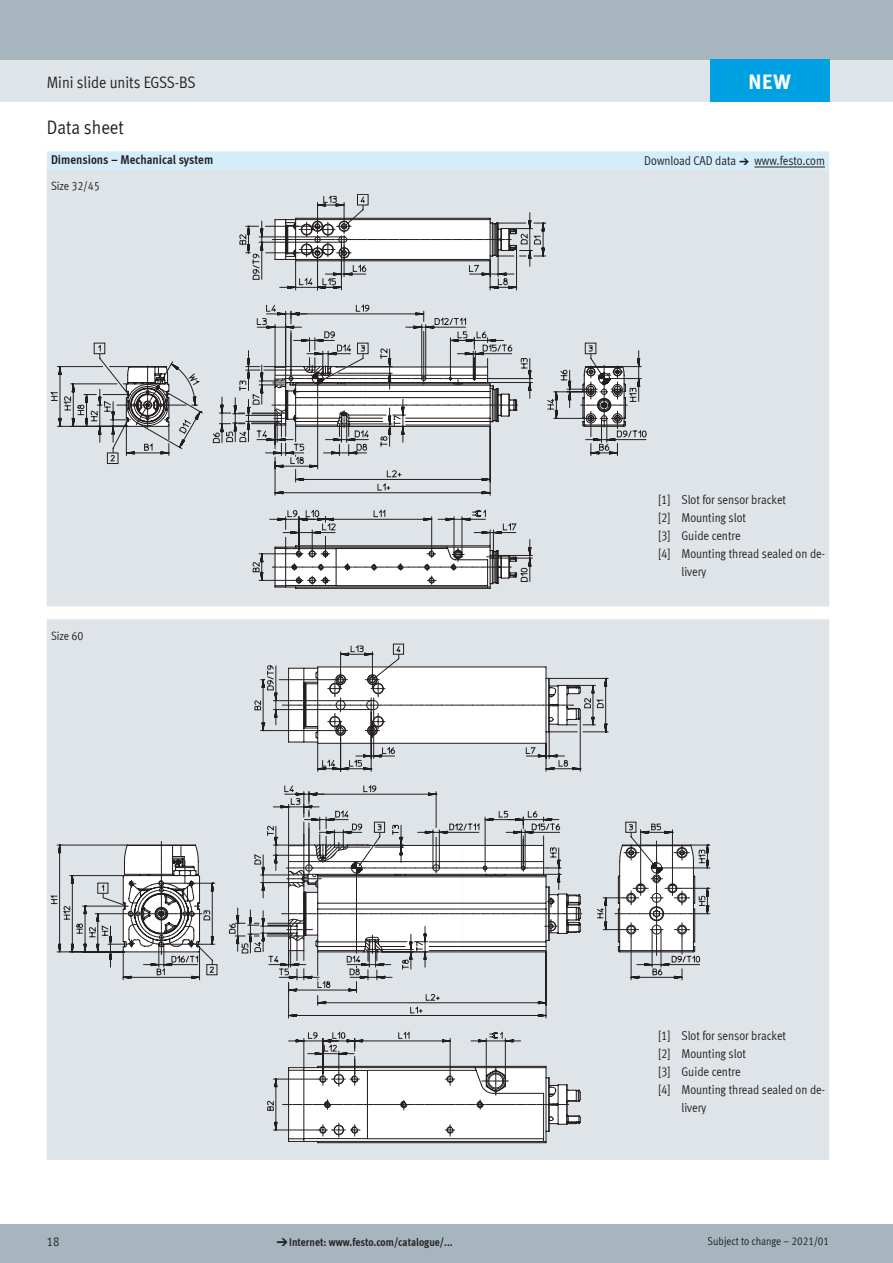
<style>
.page{position:relative;width:893px;height:1263px;background:#fff}
.page>*{position:absolute;margin:0;border:0;box-sizing:border-box;transform-origin:0 0}
.t1{font:700 21px "Meta Plus LF";color:#fff}
.FES_title_section{font:19.5px "Meta Cond LF";color:#231f20}
.FES_title_family{font:16.5px "Meta Cond LF";letter-spacing:-.005em;color:#231f20}
.FES_head_2_text_righ{font:12.75px/18px "Meta Cond LF";color:#231f20}
.FES_head_1_text{font:700 12.75px "Meta Cond LF";color:#231f20}
.t2{font:12px "Meta Cond LF";color:#231f20}
.t3{font:700 11.25px "Meta Cond LF";color:#231f20}
.t4{font:11.25px "Meta Cond LF";color:#231f20}
.s1{font-family:"Meto Pict 182"}
.s2{font-family:"Meto Pict 182";font-weight:400}
</style>
<div class="page">
<div style="left:0;top:1225px;width:893px;height:38px;background:#a7b6be"></div>
<div style="left:0;top:60px;width:893px;height:42px;background:#dfe4e8"></div>
<div style="left:0;top:0;width:893px;height:60px;background:#a7b6be"></div>
<svg style="left:47px;top:151px;width:782px;height:19px"></svg>
<div style="left:47px;top:170px;width:782px;height:436px;background:#dfe4e8"></div>
<hr style="left:754px;top:167px;width:71px;height:1px;background:#231f20">
<svg style="left:252px;top:509px;width:281px;height:80px"></svg>
<svg style="left:239px;top:194px;width:307px;height:96px"></svg>
<svg style="left:50px;top:342px;width:153px;height:122px"></svg>
<svg style="left:547px;top:342px;width:100px;height:114px"></svg>
<svg style="left:219px;top:311px;width:314px;height:185px"></svg>
<svg style="left:212px;top:304px;width:316px;height:187px"></svg>
<div style="left:47px;top:619px;width:782px;height:541px;background:#dfe4e8"></div>
<svg style="left:254px;top:644px;width:354px;height:128px"></svg>
<svg style="left:50px;top:841px;width:168px;height:139px"></svg>
<svg style="left:273px;top:1013px;width:281px;height:5px"></svg>
<svg style="left:229px;top:784px;width:352px;height:229px"></svg>
<svg style="left:235px;top:791px;width:347px;height:189px"></svg>
<svg style="left:596px;top:821px;width:114px;height:159px"></svg>
<svg style="left:267px;top:1031px;width:315px;height:113px"></svg>
<div style="left:710px;top:60px;width:119px;height:42px;background:#00a1e3"></div>
<p class="t1" style="left:748px;top:68px;width:44px">NEW</p>
<p class="FES_title_family" style="left:47px;top:72px;width:150px">Mini slide units EGSS-BS</p>
<p class="FES_title_section" style="left:47px;top:116px;width:79px">Data sheet</p>
<p class="FES_head_1_text" style="left:51px;top:151px;width:164px">Dimensions – Mechanical system</p>
<p class="FES_head_2_text_righ" style="left:644px;top:151px;width:182px">Download CAD data <span class="s1">a</span> www.festo.com</p>
<p class="t2" style="left:51px;top:178px;width:50px">Size 32/45</p>
<p class="t2" style="left:51px;top:628px;width:34px">Size 60</p>
<p class="FES_head_2_text_righ" style="left:658px;top:490px;width:130px">[1] Slot for sensor bracket</p>
<p class="FES_head_2_text_righ" style="left:658px;top:508px;width:89px">[2] Mounting slot</p>
<p class="FES_head_2_text_righ" style="left:658px;top:526px;width:84px">[3] Guide centre</p>
<p class="FES_head_2_text_righ" style="left:681px;top:544px;width:145px;text-indent:-23px">[4] Mounting thread sealed on de&shy;livery</p>
<p class="FES_head_2_text_righ" style="left:658px;top:1026px;width:130px">[1] Slot for sensor bracket</p>
<p class="FES_head_2_text_righ" style="left:658px;top:1044px;width:89px">[2] Mounting slot</p>
<p class="FES_head_2_text_righ" style="left:658px;top:1062px;width:84px">[3] Guide centre</p>
<p class="FES_head_2_text_righ" style="left:681px;top:1080px;width:145px;text-indent:-23px">[4] Mounting thread sealed on de&shy;livery</p>
<p class="FES_head_2_text_righ" style="left:47px;top:1232px;width:14px">18</p>
<p class="t3" style="left:276px;top:1235px;width:178px"><span class="s2">d</span>Internet: www.festo.com/catalogue/...</p>
<p class="t4" style="left:708px;top:1234px;width:123px">Subject to change – 2021/01</p>
</div>
